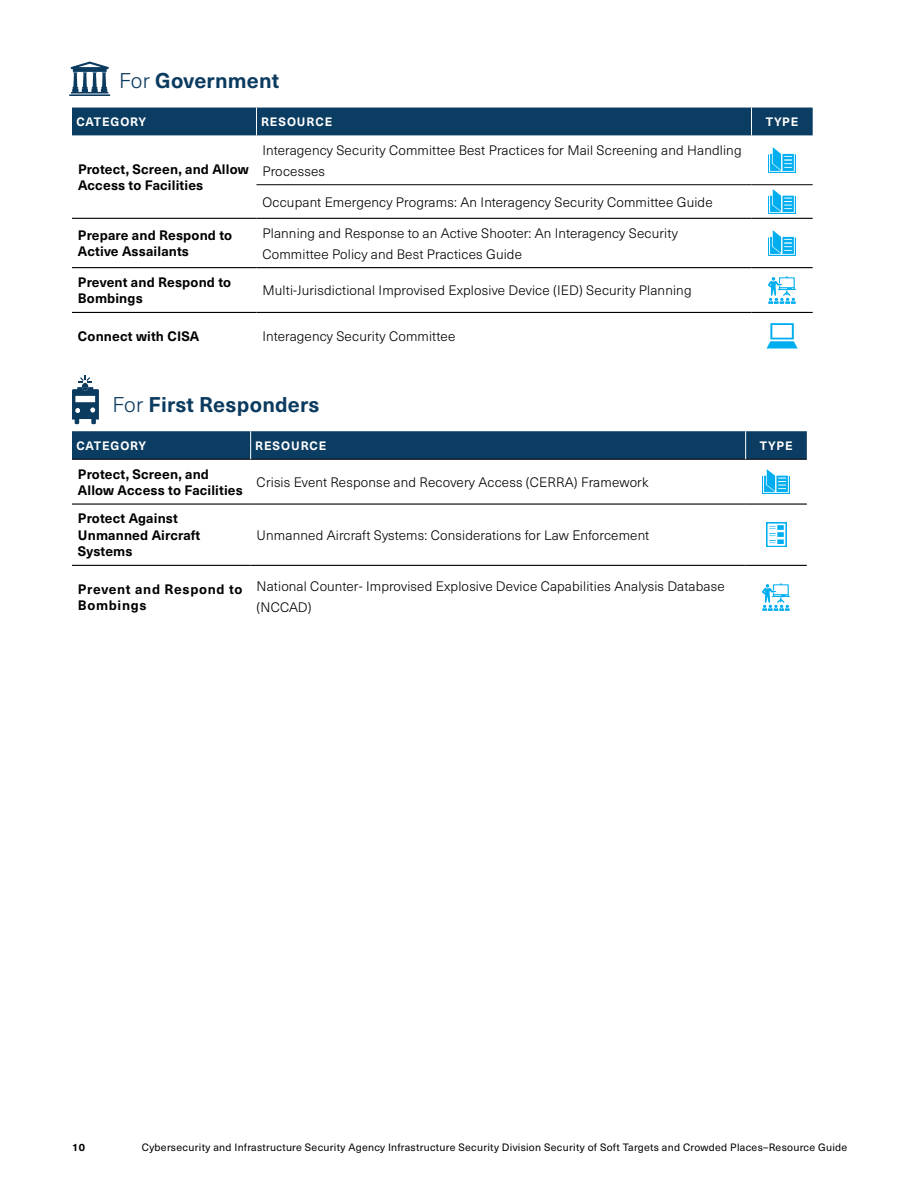
<style>
.page{position:relative;width:918px;height:1188px;background:#fff}
.page>*{position:absolute;margin:0;border:0;box-sizing:border-box;transform-origin:0 0}
.t1{font:700 21px "Neue Haas Unica W1 G";letter-spacing:.01em;color:#0c3b60}
.t2{font:300 13.5px/21px "Neue Haas Unica W1 G";letter-spacing:.01em;color:#000}
.t3{font:700 13.5px/16.5px "Neue Haas Unica W1 G";letter-spacing:.01em;color:#000}
.t4{font:700 13.5px/16.5px "Neue Haas Unica W1 G";letter-spacing:.05em;color:#000}
.t5{font:700 12px "Neue Haas Unica W1 G";letter-spacing:.08em;color:#fff}
.t6{font:10.5px "Neue Haas Unica W1 G";letter-spacing:.025em;color:#000}
.t7{font:700 10.5px "Neue Haas Unica W1 G";color:#000}
.s1{font-weight:300}
</style>
<div class="page">
<hr style="left:72px;top:267px;width:184px;height:1px;background:#000">
<hr style="left:256px;top:267px;width:496px;height:1px;background:#000">
<hr style="left:752px;top:267px;width:61px;height:1px;background:#000">
<hr style="left:72px;top:312px;width:184px;height:1px;background:#000">
<div style="left:72px;top:108px;width:741px;height:27px;background:#0b3c61"></div>
<hr style="left:72px;top:218px;width:184px;height:1px;background:#000">
<hr style="left:256px;top:218px;width:496px;height:1px;background:#000">
<hr style="left:752px;top:218px;width:61px;height:1px;background:#000">
<hr style="left:256px;top:184px;width:496px;height:1px;background:#000">
<hr style="left:752px;top:184px;width:61px;height:1px;background:#000">
<hr style="left:256px;top:312px;width:496px;height:1px;background:#000">
<hr style="left:752px;top:312px;width:61px;height:1px;background:#000">
<img style="left:769px;top:148px;width:27px;height:24px">
<img style="left:769px;top:189px;width:27px;height:25px">
<img style="left:769px;top:231px;width:27px;height:24px">
<img style="left:769px;top:277px;width:27px;height:26px">
<svg style="left:767px;top:323px;width:31px;height:26px"></svg>
<hr style="left:72px;top:459px;width:179px;height:1px;background:#000">
<hr style="left:251px;top:459px;width:495px;height:1px;background:#000">
<hr style="left:746px;top:459px;width:61px;height:1px;background:#000">
<hr style="left:72px;top:503px;width:179px;height:2px;background:#000">
<hr style="left:251px;top:503px;width:495px;height:2px;background:#000">
<hr style="left:746px;top:503px;width:61px;height:2px;background:#000">
<hr style="left:72px;top:565px;width:179px;height:1px;background:#000">
<hr style="left:251px;top:565px;width:495px;height:1px;background:#000">
<hr style="left:746px;top:565px;width:61px;height:1px;background:#000">
<svg style="left:72px;top:431px;width:735px;height:28px;background:#0c3d61"></svg>
<img style="left:763px;top:469px;width:27px;height:25px">
<img style="left:766px;top:522px;width:20px;height:25px">
<img style="left:763px;top:584px;width:27px;height:26px">
<svg style="left:69px;top:62px;width:41px;height:34px"></svg>
<svg style="left:72px;top:376px;width:27px;height:48px"></svg>
<h2 class="t1" style="left:119px;top:65px;width:162px"><span class="s1">For</span> Government</h2>
<p class="t5" style="left:76px;top:113px;width:71px">CATEGORY</p>
<p class="t5" style="left:261px;top:113px;width:73px">RESOURCE</p>
<p class="t5" style="left:766px;top:113px;width:34px">TYPE</p>
<p class="t3" style="left:78px;top:160px;width:172px">Protect, Screen, and Allow<br>Access to Facilities</p>
<p class="t2" style="left:263px;top:139px;width:481px">Interagency Security Committee Best Practices for Mail Screening and Handling<br>Processes</p>
<p class="t2" style="left:262px;top:191px;width:452px">Occupant Emergency Programs: An Interagency Security Committee Guide</p>
<p class="t3" style="left:78px;top:226px;width:156px">Prepare and Respond to<br>Active Assailants</p>
<p class="t2" style="left:263px;top:222px;width:417px">Planning and Response to an Active Shooter: An Interagency Security<br>Committee Policy and Best Practices Guide</p>
<p class="t3" style="left:78px;top:273px;width:155px">Prevent and Respond to<br>Bombings</p>
<p class="t2" style="left:263px;top:279px;width:431px">Multi-Jurisdictional Improvised Explosive Device (IED) Security Planning</p>
<p class="t3" style="left:78px;top:327px;width:123px">Connect with CISA</p>
<p class="t2" style="left:262px;top:325px;width:194px">Interagency Security Committee</p>
<h2 class="t1" style="left:112px;top:388px;width:209px"><span class="s1">For</span> First Responders</h2>
<p class="t5" style="left:76px;top:436px;width:71px">CATEGORY</p>
<p class="t5" style="left:255px;top:436px;width:73px">RESOURCE</p>
<p class="t5" style="left:760px;top:436px;width:34px">TYPE</p>
<p class="t3" style="left:78px;top:465px;width:166px">Protect, Screen, and<br>Allow Access to Facilities</p>
<p class="t2" style="left:257px;top:471px;width:393px">Crisis Event Response and Recovery Access (CERRA) Framework</p>
<p class="t3" style="left:78px;top:509px;width:124px">Protect Against<br>Unmanned Aircraft<br>Systems</p>
<p class="t2" style="left:257px;top:524px;width:394px">Unmanned Aircraft Systems: Considerations for Law Enforcement</p>
<p class="t4" style="left:78px;top:580px;width:166px">Prevent and Respond to<br>Bombings</p>
<p class="t2" style="left:257px;top:575px;width:470px">National Counter- Improvised Explosive Device Capabilities Analysis Database (NCCAD)</p>
<p class="t7" style="left:72px;top:1139px;width:14px">10</p>
<p class="t6" style="left:142px;top:1140px;width:707px">Cybersecurity and Infrastructure Security Agency Infrastructure Security Division Security of Soft Targets and Crowded Places–Resource Guide</p>
</div>
